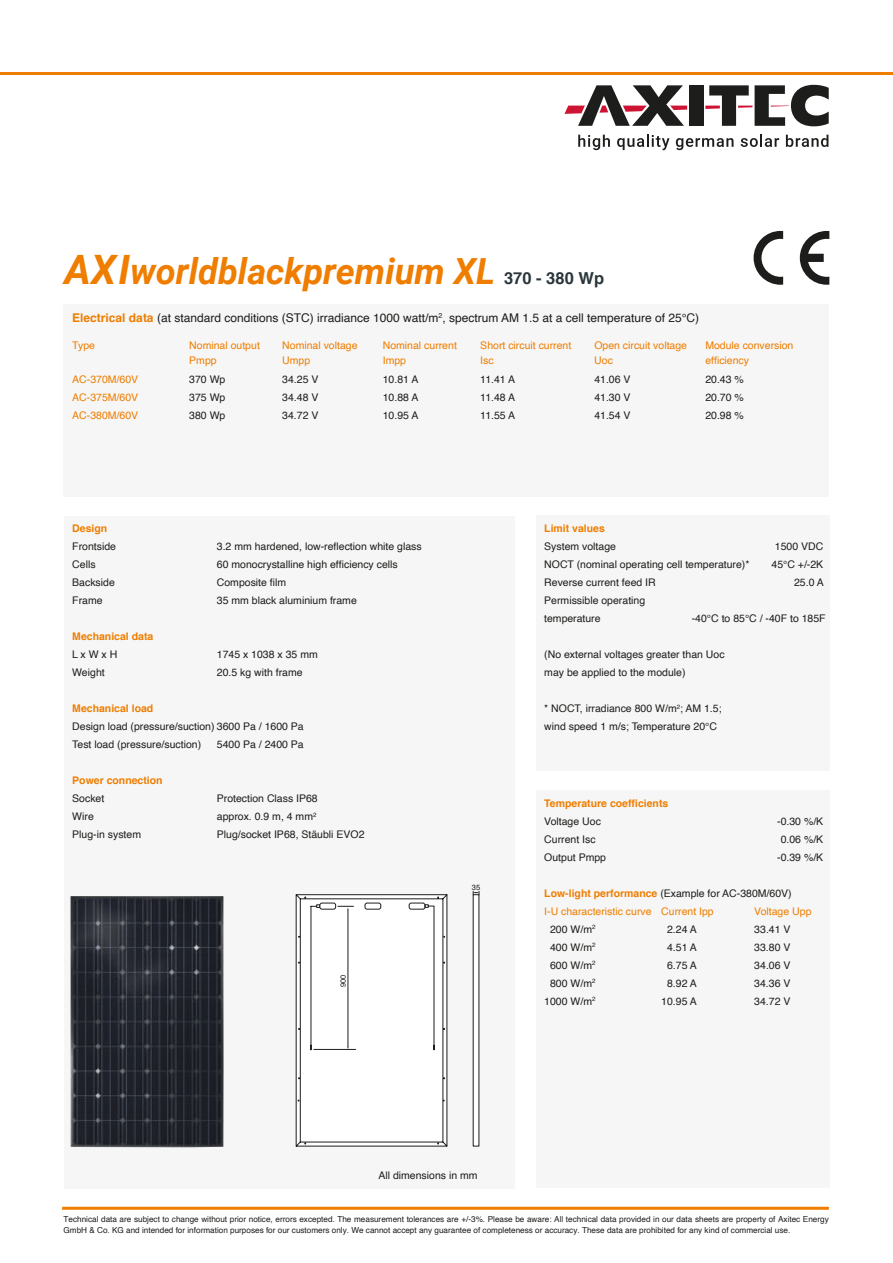
<style>
.page{position:relative;width:893px;height:1263px;background:#fff}
.page>*{position:absolute;margin:0;border:0;box-sizing:border-box;transform-origin:0 0}
.t1{font:italic 700 36px "Roboto";color:#ef7d00}
.t2{font:12px "Helvetica";color:#1d1d1b}
.t3{font:10.5px/18px "Helvetica";color:#1d1d1b}
.t4{font:10.5px/18px "Helvetica";color:#ef7d00}
.t5{font:700 10.5px "Helvetica";color:#ef7d00}
.t6{font:8.25px/10.5px "Helvetica";color:#1d1d1b}
.t7{font:7.5px "Helvetica";color:#1d1d1b}
.s1{font-size:40.5px}
.s2{font-family:"Helvetica";font-style:normal;font-size:16.5px;color:#2a363b}
.s3{font-weight:700;color:#ef7d00}
.s4{font-weight:700}
.s5{color:#1d1d1b}
</style>
<div class="page">
<div style="left:64px;top:304px;width:765px;height:193px;background:#f6f6f6"></div>
<div style="left:64px;top:516px;width:450px;height:672px;background:#f6f6f6"></div>
<div style="left:536px;top:790px;width:293px;height:398px;background:#f6f6f6"></div>
<div style="left:536px;top:516px;width:293px;height:255px;background:#f6f6f6"></div>
<hr style="left:62px;top:1207px;width:767px;height:3px;background:#ef7d00">
<svg style="left:754px;top:231px;width:29px;height:54px"></svg>
<svg style="left:800px;top:231px;width:29px;height:54px"></svg>
<hr style="left:0;top:72px;width:893px;height:3px;background:#ef7d00">
<div style="left:689px;top:85px;width:14px;height:41px;background:#1d1d1b"></div>
<svg style="left:564px;top:85px;width:123px;height:41px"></svg>
<svg style="left:705px;top:85px;width:124px;height:41px"></svg>
<svg style="left:578px;top:135px;width:32px;height:15px"></svg>
<svg style="left:617px;top:135px;width:52px;height:15px"></svg>
<svg style="left:676px;top:138px;width:57px;height:12px"></svg>
<svg style="left:741px;top:135px;width:38px;height:12px"></svg>
<svg style="left:786px;top:135px;width:42px;height:12px"></svg>
<svg style="left:473px;top:895px;width:6px;height:251px;fill:#fff"></svg>
<svg style="left:473px;top:891px;width:7px;height:4px"></svg>
<svg style="left:296px;top:894px;width:151px;height:252px"></svg>
<img style="left:71px;top:896px;width:153px;height:251px">
<h1 class="t1" style="left:65px;top:246px;width:541px"><span class="s1">AXI</span>worldblackpremium XL <span class="s2">370 - 380 Wp</span></h1>
<p class="t2" style="left:72px;top:308px;width:628px"><span class="s3">Electrical data</span> (at standard conditions (STC) irradiance 1000 watt/m<sup>2</sup>, spectrum AM 1.5 at a cell temperature of 25°C)</p>
<p class="t4" style="left:72px;top:337px;width:24px">Type</p>
<p class="t4" style="left:189px;top:337px;width:72px">Nominal output</p>
<p class="t4" style="left:282px;top:337px;width:77px">Nominal voltage</p>
<p class="t4" style="left:383px;top:337px;width:76px">Nominal current</p>
<p class="t4" style="left:480px;top:337px;width:93px">Short circuit current</p>
<p class="t4" style="left:594px;top:337px;width:94px">Open circuit voltage</p>
<p class="t4" style="left:705px;top:337px;width:90px">Module conversion</p>
<p class="t4" style="left:189px;top:352px;width:29px">Pmpp</p>
<p class="t4" style="left:282px;top:352px;width:30px">Umpp</p>
<p class="t4" style="left:383px;top:352px;width:25px">Impp</p>
<p class="t4" style="left:480px;top:352px;width:15px">Isc</p>
<p class="t4" style="left:594px;top:352px;width:20px">Uoc</p>
<p class="t4" style="left:705px;top:352px;width:45px">efficiency</p>
<p class="t4" style="left:72px;top:371px;width:67px">AC-370M/60V</p>
<p class="t3" style="left:189px;top:371px;width:38px">370 Wp</p>
<p class="t3" style="left:282px;top:371px;width:38px">34.25 V</p>
<p class="t3" style="left:383px;top:371px;width:37px">10.81 A</p>
<p class="t3" style="left:480px;top:371px;width:36px">11.41 A</p>
<p class="t3" style="left:594px;top:371px;width:38px">41.06 V</p>
<p class="t3" style="left:705px;top:371px;width:40px">20.43 %</p>
<p class="t4" style="left:72px;top:389px;width:67px">AC-375M/60V</p>
<p class="t3" style="left:189px;top:389px;width:38px">375 Wp</p>
<p class="t3" style="left:282px;top:389px;width:38px">34.48 V</p>
<p class="t3" style="left:383px;top:389px;width:37px">10.88 A</p>
<p class="t3" style="left:480px;top:389px;width:36px">11.48 A</p>
<p class="t3" style="left:594px;top:389px;width:38px">41.30 V</p>
<p class="t3" style="left:705px;top:389px;width:40px">20.70 %</p>
<p class="t4" style="left:72px;top:407px;width:67px">AC-380M/60V</p>
<p class="t3" style="left:189px;top:407px;width:38px">380 Wp</p>
<p class="t3" style="left:282px;top:407px;width:38px">34.72 V</p>
<p class="t3" style="left:383px;top:407px;width:37px">10.95 A</p>
<p class="t3" style="left:480px;top:407px;width:36px">11.55 A</p>
<p class="t3" style="left:594px;top:407px;width:38px">41.54 V</p>
<p class="t3" style="left:705px;top:407px;width:40px">20.98 %</p>
<p class="t5" style="left:72px;top:520px;width:37px">Design</p>
<p class="t3" style="left:72px;top:538px;width:45px">Frontside</p>
<p class="t3" style="left:217px;top:538px;width:206px">3.2 mm hardened, low-reflection white glass</p>
<p class="t3" style="left:72px;top:556px;width:25px">Cells</p>
<p class="t3" style="left:217px;top:556px;width:182px">60 monocrystalline high efficiency cells</p>
<p class="t3" style="left:72px;top:574px;width:44px">Backside</p>
<p class="t3" style="left:217px;top:574px;width:71px">Composite film</p>
<p class="t3" style="left:72px;top:592px;width:32px">Frame</p>
<p class="t3" style="left:217px;top:592px;width:142px">35 mm black aluminium frame</p>
<p class="t5" style="left:72px;top:628px;width:83px">Mechanical data</p>
<p class="t3" style="left:72px;top:646px;width:47px">LxWxH</p>
<p class="t3" style="left:217px;top:646px;width:102px">1745 x 1038 x 35 mm</p>
<p class="t3" style="left:72px;top:664px;width:34px">Weight</p>
<p class="t3" style="left:217px;top:664px;width:87px">20.5 kg with frame</p>
<p class="t5" style="left:72px;top:700px;width:83px">Mechanical load</p>
<p class="t3" style="left:72px;top:718px;width:233px">Design load (pressure/suction) 3600 Pa / 1600 Pa<br>Test load (pressure/suction)</p>
<p class="t3" style="left:217px;top:736px;width:88px">5400 Pa / 2400 Pa</p>
<p class="t5" style="left:72px;top:772px;width:92px">Power connection</p>
<p class="t3" style="left:72px;top:790px;width:34px">Socket</p>
<p class="t3" style="left:217px;top:790px;width:102px">Protection Class IP68</p>
<p class="t3" style="left:72px;top:808px;width:23px">Wire</p>
<p class="t3" style="left:217px;top:808px;width:101px">approx. 0.9 m, 4 mm<sup>2</sup></p>
<p class="t3" style="left:72px;top:826px;width:70px">Plug-in system</p>
<p class="t3" style="left:217px;top:826px;width:149px">Plug/socket IP68, Stäubli EVO2</p>
<p class="t7" style="left:337px;top:987px;width:14px;rotate:-90deg">900</p>
<p class="t7" style="left:472px;top:881px;width:10px">35</p>
<p class="t5" style="left:544px;top:520px;width:62px">Limit values</p>
<p class="t3" style="left:544px;top:538px;width:73px">System voltage</p>
<p class="t3" style="left:775px;top:538px;width:50px">1500 VDC</p>
<p class="t3" style="left:544px;top:556px;width:207px">NOCT (nominal operating cell temperature)*</p>
<p class="t3" style="left:771px;top:556px;width:53px">45°C +/-2K</p>
<p class="t3" style="left:544px;top:574px;width:113px">Reverse current feed IR</p>
<p class="t3" style="left:794px;top:574px;width:31px">25.0 A</p>
<p class="t3" style="left:544px;top:592px;width:102px">Permissible operating temperature</p>
<p class="t3" style="left:692px;top:610px;width:135px">-40°C to 85°C / -40F to 185F</p>
<p class="t3" style="left:544px;top:646px;width:182px">(No external voltages greater than Uoc may be applied to the module)</p>
<p class="t3" style="left:544px;top:700px;width:179px">* NOCT, irradiance 800 W/m<sup>2</sup>; AM 1.5; wind speed 1 m/s; Temperature 20°C</p>
<p class="t5" style="left:544px;top:795px;width:126px">Temperature coefficients</p>
<p class="t3" style="left:544px;top:812px;width:58px">Voltage Uoc</p>
<p class="t3" style="left:777px;top:812px;width:48px">-0.30 %/K</p>
<p class="t3" style="left:544px;top:830px;width:53px">Current Isc</p>
<p class="t3" style="left:781px;top:830px;width:44px">0.06 %/K</p>
<p class="t3" style="left:544px;top:848px;width:63px">Output Pmpp</p>
<p class="t3" style="left:777px;top:848px;width:48px">-0.39 %/K</p>
<p class="t4" style="left:544px;top:884px;width:249px"><span class="s4">Low-light performance</span> <span class="s5">(Example for AC-380M/60V)<br></span>I-U characteristic curve Current Ipp</p>
<p class="t4" style="left:754px;top:902px;width:59px">Voltage Upp</p>
<p class="t3" style="left:550px;top:920px;width:47px">200 W/m<sup>2</sup></p>
<p class="t3" style="left:667px;top:920px;width:31px">2.24 A</p>
<p class="t3" style="left:754px;top:920px;width:38px">33.41 V</p>
<p class="t3" style="left:550px;top:938px;width:47px">400 W/m<sup>2</sup></p>
<p class="t3" style="left:667px;top:938px;width:31px">4.51 A</p>
<p class="t3" style="left:754px;top:938px;width:38px">33.80 V</p>
<p class="t3" style="left:550px;top:956px;width:47px">600 W/m<sup>2</sup></p>
<p class="t3" style="left:667px;top:956px;width:31px">6.75 A</p>
<p class="t3" style="left:754px;top:956px;width:38px">34.06 V</p>
<p class="t3" style="left:550px;top:974px;width:47px">800 W/m<sup>2</sup></p>
<p class="t3" style="left:667px;top:974px;width:31px">8.92 A</p>
<p class="t3" style="left:754px;top:974px;width:38px">34.36 V</p>
<p class="t3" style="left:544px;top:992px;width:53px">1000 W/m<sup>2</sup></p>
<p class="t3" style="left:661px;top:992px;width:37px">10.95 A</p>
<p class="t3" style="left:754px;top:992px;width:38px">34.72 V</p>
<p class="t3" style="left:378px;top:1166px;width:101px">All dimensions in mm</p>
<p class="t6" style="left:64px;top:1214px;width:767px">Technical data are subject to change without prior notice, errors excepted. The measurement tolerances are +/-3%. Please be aware: All technical data provided in our data sheets are property of Axitec Energy<br>GmbH &amp; Co. KG and intended for information purposes for our customers only. ‪We cannot accept any guarantee of completeness or accuracy. These data are prohibited for any kind of commercial use.</p>
</div>
